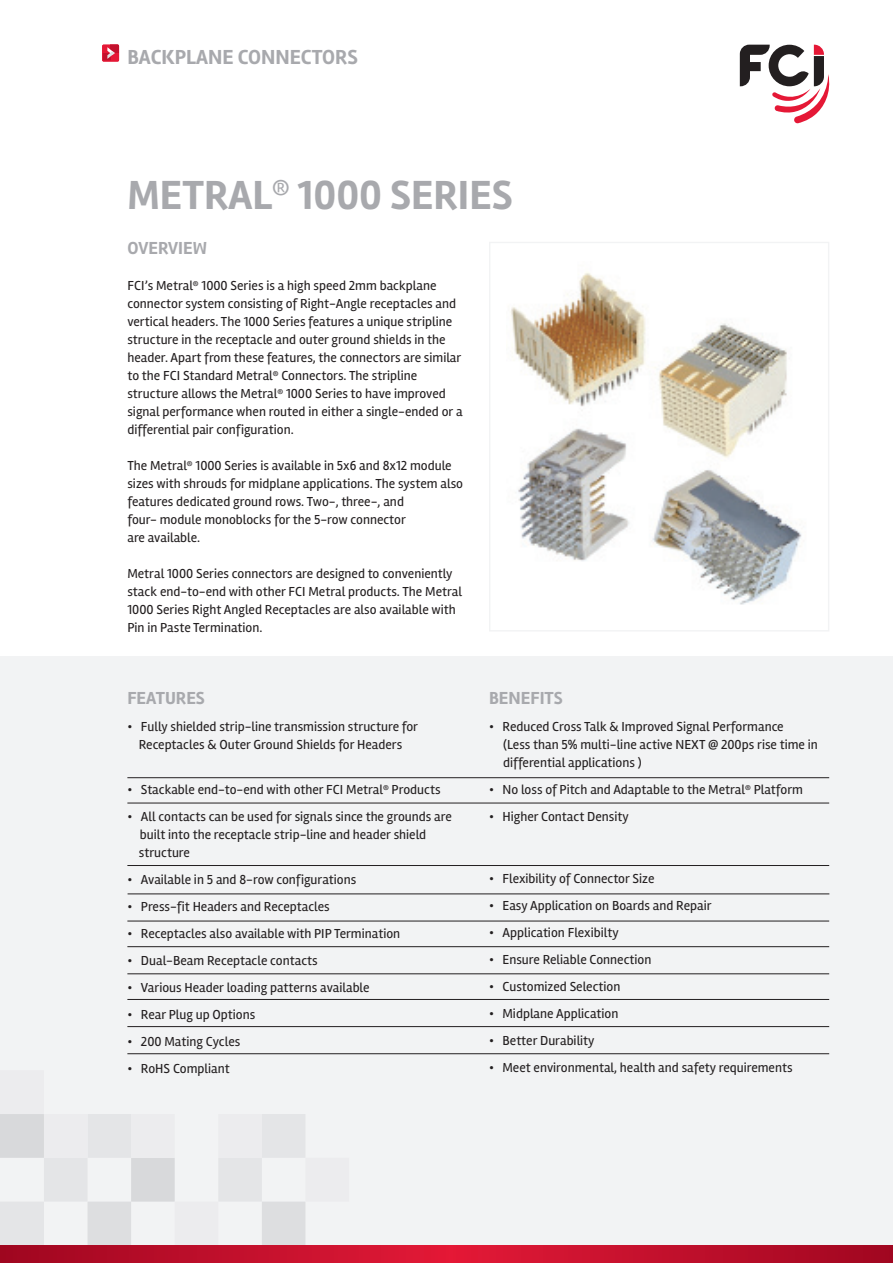
<style>
.page{position:relative;width:893px;height:1263px;background:#fff}
.page>*{position:absolute;margin:0;border:0;box-sizing:border-box;transform-origin:0 0}
.t1{font:700 42px "Rambla";color:#a8a9ad}
.t2{font:700 21px "Rambla";color:#a8a9ad}
.t3{font:700 18px "Rambla";color:#a8a9ad}
.t4{font:13.5px/18px "Rambla";color:#231f20}
</style>
<div class="page">
<img style="left:511px;top:272px;width:291px;height:333px">
<div style="left:489px;top:242px;width:340px;height:389px;border:1px solid #f2f3f4"></div>
<div style="left:0;top:656px;width:893px;height:607px;background:#f2f3f4"></div>
<svg style="left:0;top:1114px;width:305px;height:131px"></svg>
<svg style="left:740px;top:45px;width:90px;height:79px"></svg>
<div style="left:102px;top:45px;width:17px;height:17px;background:#e51836"></div>
<div style="left:103px;top:53px;width:8px;height:7px;background:#c3112d"></div>
<div style="left:111px;top:45px;width:8px;height:8px;background:#c3112d"></div>
<svg style="left:107px;top:47px;width:8px;height:12px"></svg>
<svg style="left:0;top:1245px;width:893px;height:18px;background:#c00f2b"></svg>
<hr style="left:127px;top:777px;width:702px;height:1px;background:#231f20">
<hr style="left:127px;top:803px;width:702px;height:1px;background:#231f20">
<hr style="left:127px;top:865px;width:702px;height:1px;background:#231f20">
<hr style="left:128px;top:893px;width:701px;height:1px;background:#231f20">
<hr style="left:127px;top:921px;width:702px;height:1px;background:#231f20">
<hr style="left:127px;top:946px;width:702px;height:1px;background:#231f20">
<hr style="left:127px;top:973px;width:702px;height:1px;background:#231f20">
<hr style="left:127px;top:999px;width:702px;height:1px;background:#231f20">
<hr style="left:127px;top:1026px;width:702px;height:1px;background:#231f20">
<hr style="left:127px;top:1053px;width:702px;height:1px;background:#231f20">
<p class="t2" style="left:127px;top:45px;width:232px">BACKPLANE CONNECTORS</p>
<p class="t1" style="left:128px;top:170px;width:387px">METRAL<sup>®</sup> 1000 SERIES</p>
<p class="t3" style="left:127px;top:237px;width:81px">OVERVIEW</p>
<p class="t4" style="left:127px;top:276px;width:310px">FCI’s Metral<sup>®</sup> 1000 Series is a high speed 2mm backplane</p>
<p class="t4" style="left:127px;top:294px;width:335px">connector system consisting of Right-Angle receptacles and vertical headers. The 1000 Series features a unique stripline structure in the receptacle and outer ground shields in the header. Apart from these features, the connectors are similar to the FCI Standard Metral<sup>®</sup> Connectors. The stripline</p>
<p class="t4" style="left:127px;top:384px;width:337px">structure allows the Metral<sup>®</sup> 1000 Series to have improved signal performance when routed in either a single-ended or a</p>
<p class="t4" style="left:127px;top:420px;width:168px">differential pair configuration.</p>
<p class="t4" style="left:127px;top:456px;width:337px">The Metral<sup>®</sup> 1000 Series is available in 5x6 and 8x12 module sizes with shrouds for midplane applications. The system also features dedicated ground rows. Two-, three-, and</p>
<p class="t4" style="left:127px;top:510px;width:280px">four- module monoblocks for the 5-row connector</p>
<p class="t4" style="left:127px;top:528px;width:74px">are available.</p>
<p class="t4" style="left:127px;top:564px;width:336px">Metral 1000 Series connectors are designed to conveniently stack end-to-end with other FCI Metral products. The Metral</p>
<p class="t4" style="left:127px;top:600px;width:330px">1000 Series Right Angled Receptacles are also available with<br>Pin in Paste Termination.</p>
<p class="t3" style="left:127px;top:688px;width:79px">FEATURES</p>
<p class="t4" style="left:127px;top:718px;width:292px">• Fully shielded strip-line transmission structure for</p>
<p class="t4" style="left:139px;top:736px;width:265px">Receptacles &amp; Outer Ground Shields for Headers</p>
<p class="t4" style="left:127px;top:781px;width:315px">• Stackable end-to-end with other FCI Metral<sup>®</sup> Products</p>
<p class="t4" style="left:127px;top:808px;width:326px">• All contacts can be used for signals since the grounds are</p>
<p class="t4" style="left:140px;top:826px;width:288px">built into the receptacle strip-line and header shield</p>
<p class="t4" style="left:139px;top:844px;width:53px">structure</p>
<p class="t4" style="left:127px;top:871px;width:230px">• Available in 5 and 8-row configurations</p>
<p class="t4" style="left:127px;top:898px;width:204px">• Press-fit Headers and Receptacles</p>
<p class="t4" style="left:127px;top:925px;width:274px">• Receptacles also available with PIP Termination</p>
<p class="t4" style="left:127px;top:952px;width:192px">• Dual-Beam Receptacle contacts</p>
<p class="t4" style="left:127px;top:979px;width:244px">• Various Header loading patterns available</p>
<p class="t4" style="left:127px;top:1006px;width:129px">• Rear Plug up Options</p>
<p class="t4" style="left:127px;top:1033px;width:114px">• 200 Mating Cycles</p>
<p class="t4" style="left:127px;top:1060px;width:104px">• RoHS Compliant</p>
<p class="t3" style="left:489px;top:688px;width:75px">BENEFITS</p>
<p class="t4" style="left:489px;top:718px;width:296px">• Reduced Cross Talk &amp; Improved Signal Performance</p>
<p class="t4" style="left:503px;top:736px;width:316px">(Less than 5% multi-line active NEXT @ 200ps rise time in</p>
<p class="t4" style="left:503px;top:754px;width:140px">differential applications )</p>
<p class="t4" style="left:489px;top:781px;width:316px">• No loss of Pitch and Adaptable to the Metral<sup>®</sup> Platform</p>
<p class="t4" style="left:489px;top:808px;width:141px">• Higher Contact Density</p>
<p class="t4" style="left:489px;top:869px;width:167px">• Flexibility of Connector Size</p>
<p class="t4" style="left:489px;top:896px;width:224px">• Easy Application on Boards and Repair</p>
<p class="t4" style="left:489px;top:923px;width:131px">• Application Flexibilty</p>
<p class="t4" style="left:489px;top:950px;width:164px">• Ensure Reliable Connection</p>
<p class="t4" style="left:489px;top:977px;width:133px">• Customized Selection</p>
<p class="t4" style="left:489px;top:1004px;width:131px">• Midplane Application</p>
<p class="t4" style="left:489px;top:1031px;width:107px">• Better Durability</p>
<p class="t4" style="left:489px;top:1058px;width:305px">• Meet environmental, health and safety requirements</p>
</div>
